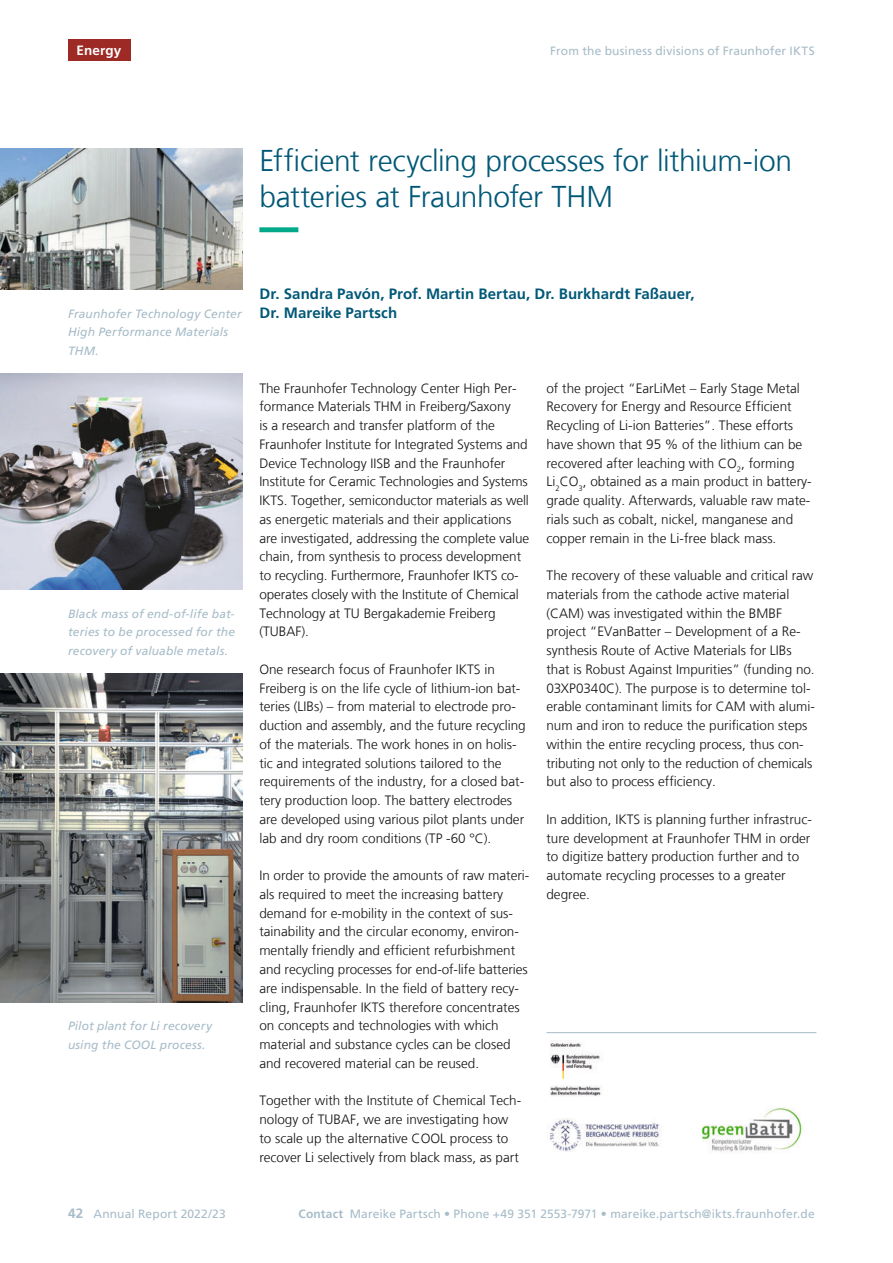
<style>
.page{position:relative;width:893px;height:1263px;background:#fff}
.page>*{position:absolute;margin:0;border:0;box-sizing:border-box;transform-origin:0 0}
.t1{font:300 30px/36px "Frutiger LT Com";letter-spacing:-.015em;color:#005877}
.t2{font:700 15px/18.8px "Frutiger LT Com";letter-spacing:.005em;color:#005877}
.t3{font:300 13.5px/18.8px "Frutiger LT Com";color:#131413}
.t4{font:700 13.5px "Frutiger LT Com";letter-spacing:.01em;color:#fff}
.t5{font:700 13.5px "Frutiger LT Com";color:#a7bcc8}
.t6{font:italic 12px/18.8px "Frutiger LT Com";letter-spacing:.015em;color:#a7bcc8}
.t7{font:12px "Frutiger LT Com";letter-spacing:.01em;color:#a7bcc8}
.s1{font-weight:700}
</style>
<div class="page">
<img style="left:0;top:674px;width:242px;height:329px">
<img style="left:0;top:149px;width:242px;height:141px">
<img style="left:0;top:374px;width:242px;height:216px">
<svg style="left:259px;top:227px;width:40px;height:5px"></svg>
<div style="left:68px;top:40px;width:62px;height:21px;background:#9d2a25"></div>
<img style="left:701px;top:1108px;width:101px;height:45px">
<img style="left:549px;top:1118px;width:113px;height:33px">
<img style="left:550px;top:1040px;width:51px;height:57px">
<hr style="left:546px;top:1032px;width:270px;height:1px;background:#a7bcc8">
<p class="t4" style="left:77px;top:43px;width:46px">Energy</p>
<p class="t7" style="left:550px;top:44px;width:266px">From the business divisions of Fraunhofer IKTS</p>
<h1 class="t1" style="left:259px;top:143px;width:534px">Efficient recycling processes for lithium-ion batteries at Fraunhofer THM</h1>
<p class="t6" style="left:68px;top:304px;width:175px">Fraunhofer Technology Center<br>High Performance Materials<br>THM.</p>
<p class="t6" style="left:68px;top:604px;width:169px;text-align:justify">Black mass of end-of-life bat&shy;teries to be processed for the recovery of valuable metals.</p>
<p class="t6" style="left:68px;top:1017px;width:145px">Pilot plant for Li recovery using the COOL process.</p>
<p class="t2" style="left:259px;top:284px;width:437px">Dr. Sandra Pavón, Prof. Martin Bertau, Dr. Burkhardt Faßauer,<br>Dr. Mareike Partsch</p>
<p class="t3" style="left:259px;top:379px;width:271px">The Fraunhofer Technology Center High Per&shy;formance Materials THM in Freiberg/Saxony<br>is a research and transfer platform of the Fraunhofer Institute for Integrated Systems and Device Technology IISB and the Fraunhofer Institute for Ceramic Technologies and Systems IKTS. Together, semiconductor materials as well as energetic materials and their applications are investigated, addressing the complete value chain, from synthesis to process development to recycling. Furthermore, Fraunhofer IKTS co&shy;operates closely with the Institute of Chemical Technology at TU Bergakademie Freiberg (TUBAF).</p>
<p class="t3" style="left:259px;top:660px;width:268px">One research focus of Fraunhofer IKTS in Freiberg is on the life cycle of lithium-ion bat&shy;teries (LIBs) – from material to electrode pro&shy;duction and assembly, and the future recycling of the materials. The work hones in on holis&shy;tic and integrated solutions tailored to the requirements of the industry, for a closed bat&shy;tery production loop. The battery electrodes are developed using various pilot plants under lab and dry room conditions (TP -60 °C).</p>
<p class="t3" style="left:259px;top:866px;width:271px">In order to provide the amounts of raw materi&shy;als required to meet the increasing battery demand for e-mobility in the context of sus&shy;tainability and the circular economy, environ&shy;mentally friendly and efficient refurbishment and recycling processes for end-of-life batteries are indispensable. In the field of battery recy&shy;cling, Fraunhofer IKTS therefore concentrates on concepts and technologies with which material and substance cycles can be closed and recovered material can be reused.</p>
<p class="t3" style="left:259px;top:1091px;width:263px">Together with the Institute of Chemical Tech&shy;nology of TUBAF, we are investigating how to scale up the alternative COOL process to recover Li selectively from black mass, as part</p>
<p class="t3" style="left:546px;top:379px;width:267px">of the project “EarLiMet – Early Stage Metal Recovery for Energy and Resource Efficient Recycling of Li-ion Batteries”. These efforts have shown that 95 % of the lithium can be recovered after leaching with CO<sub>2</sub>, forming Li<sub>2</sub>CO<sub>3</sub>, obtained as a main product in battery&shy;grade quality. Afterwards, valuable raw mate&shy;rials such as cobalt, nickel, manganese and copper remain in the Li-free black mass.</p>
<p class="t3" style="left:546px;top:566px;width:270px">The recovery of these valuable and critical raw materials from the cathode active material (CAM) was investigated within the BMBF project “EVanBatter – Development of a Re&shy;synthesis Route of Active Materials for LIBs that is Robust Against Impurities” (funding no.<br>03XP0340C). The purpose is to determine tol&shy;erable contaminant limits for CAM with alumi&shy;num and iron to reduce the purification steps within the entire recycling process, thus con&shy;tributing not only to the reduction of chemicals but also to process efficiency.</p>
<p class="t3" style="left:546px;top:810px;width:267px">In addition, IKTS is planning further infrastruc&shy;ture development at Fraunhofer THM in order to digitize battery production further and to automate recycling processes to a greater degree.</p>
<p class="t5" style="left:68px;top:1205px;width:17px">42</p>
<p class="t7" style="left:94px;top:1206px;width:134px">Annual Report 2022/23</p>
<p class="t7" style="left:298px;top:1206px;width:518px"><span class="s1">Contact</span> Mareike Partsch • Phone +49 351 2553-7971 • mareike.partsch@ikts.fraunhofer.de</p>
</div>
